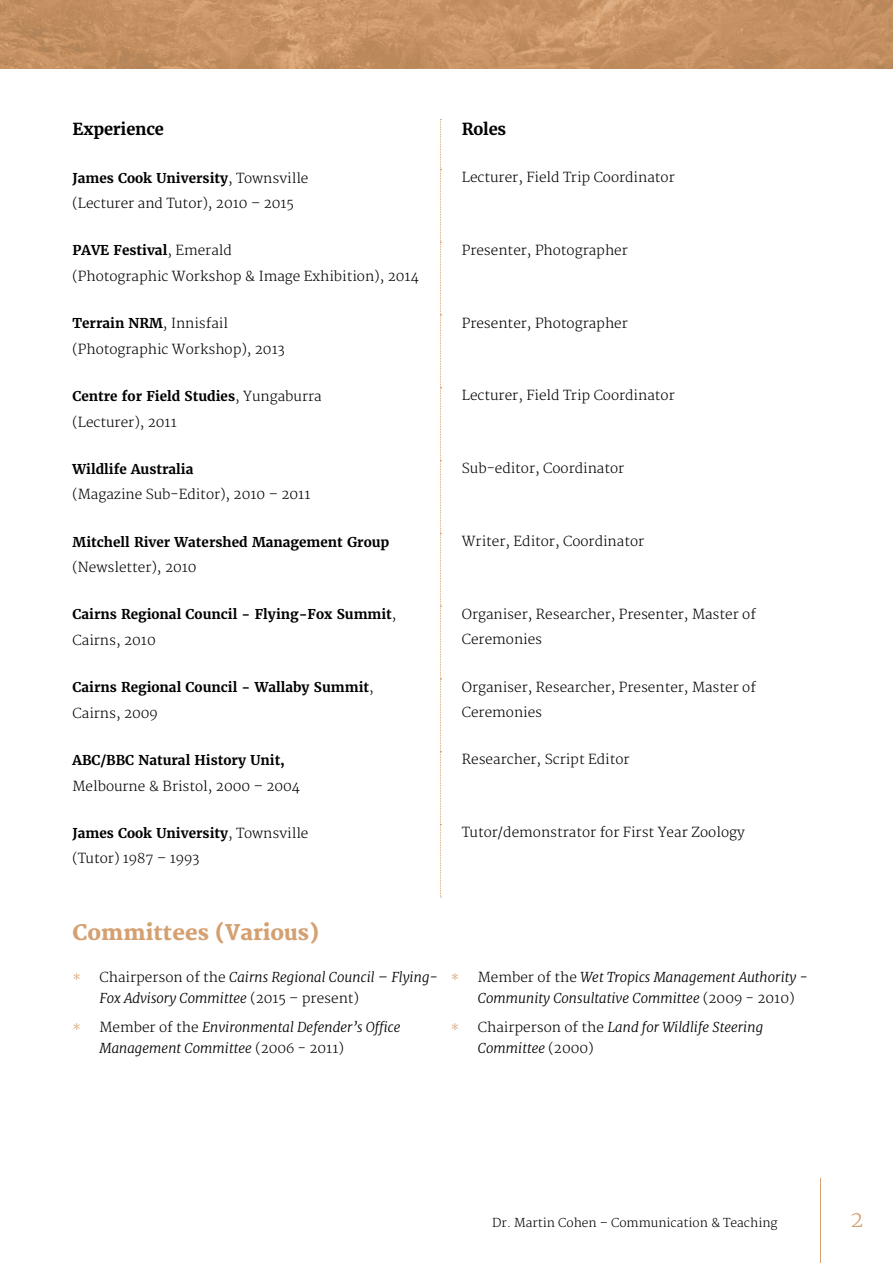
<style>
.page{position:relative;width:893px;height:1263px;background:#fff}
.page>*{position:absolute;margin:0;border:0;box-sizing:border-box;transform-origin:0 0}
.t1{font:300 22.5px "Merriweather";color:#d4a071}
.t2{font:800 21px "Merriweather";color:#d4a071}
.t3{font:700 16.5px "Merriweather";letter-spacing:-.01em;color:#000}
.t4{font:300 13.5px/25.5px "Merriweather";color:#000}
.t5{font:italic 300 13.5px/21px "Merriweather";color:#000}
.t6{font:700 13.5px/25.5px "Merriweather";color:#000}
.t7{font:300 12px "Merriweather";color:#000}
.s1{font-weight:700}
.s2{font-weight:300}
.s3{font-style:normal;color:#d4a071}
.s4{font-style:normal}
</style>
<div class="page">
<img style="left:0;top:0;width:893px;height:68px">
<hr style="left:820px;top:1178px;width:1px;height:85px;background:#d4a071">
<svg style="left:440px;top:119px;width:2px;height:778px"></svg>
<p class="t3" style="left:72px;top:119px;width:93px">Experience</p>
<p class="t3" style="left:462px;top:119px;width:46px">Roles</p>
<p class="t4" style="left:72px;top:166px;width:237px"><span class="s1">James Cook University</span>, Townsville (Lecturer and Tutor), 2010 – 2015</p>
<p class="t4" style="left:462px;top:165px;width:214px">Lecturer, Field Trip Coordinator</p>
<p class="t4" style="left:72px;top:238px;width:348px"><span class="s1">PAVE Festival</span>, Emerald<br>(Photographic Workshop &amp; Image Exhibition), 2014</p>
<p class="t4" style="left:462px;top:238px;width:168px">Presenter, Photographer</p>
<p class="t4" style="left:72px;top:311px;width:214px"><span class="s1">Terrain NRM</span>, Innisfail (Photographic Workshop), 2013</p>
<p class="t4" style="left:462px;top:311px;width:168px">Presenter, Photographer</p>
<p class="t4" style="left:72px;top:384px;width:251px"><span class="s1">Centre for Field Studies</span>, Yungaburra (Lecturer), 2011</p>
<p class="t4" style="left:462px;top:383px;width:214px">Lecturer, Field Trip Coordinator</p>
<p class="t6" style="left:72px;top:456px;width:122px">Wildlife Australia</p>
<p class="t4" style="left:72px;top:482px;width:240px">(Magazine Sub-Editor), 2010 – 2011</p>
<p class="t4" style="left:462px;top:456px;width:164px">Sub-editor, Coordinator</p>
<p class="t6" style="left:72px;top:529px;width:318px">Mitchell River Watershed Management Group</p>
<p class="t4" style="left:72px;top:555px;width:126px">(Newsletter), 2010</p>
<p class="t4" style="left:462px;top:529px;width:184px">Writer, Editor, Coordinator</p>
<p class="t6" style="left:72px;top:602px;width:325px">Cairns Regional Council - Flying-Fox Summit<span class="s2">,<br>Cairns, 2010</span></p>
<p class="t4" style="left:462px;top:602px;width:296px">Organiser, Researcher, Presenter, Master of<br>Ceremonies</p>
<p class="t6" style="left:72px;top:674px;width:303px">Cairns Regional Council - Wallaby Summit<span class="s2">,<br>Cairns, 2009</span></p>
<p class="t4" style="left:462px;top:675px;width:296px">Organiser, Researcher, Presenter, Master of<br>Ceremonies</p>
<p class="t6" style="left:72px;top:747px;width:214px">ABC/BBC Natural History Unit,</p>
<p class="t4" style="left:72px;top:773px;width:229px">Melbourne &amp; Bristol, 2000 – 2004</p>
<p class="t4" style="left:462px;top:747px;width:169px">Researcher, Script Editor</p>
<p class="t4" style="left:72px;top:821px;width:237px"><span class="s1">James Cook University</span>, Townsville (Tutor) 1987 – 1993</p>
<p class="t4" style="left:462px;top:820px;width:284px">Tutor/demonstrator for First Year Zoology</p>
<h2 class="t2" style="left:72px;top:920px;width:249px">Committees (Various)</h2>
<p class="t5" style="left:99px;top:966px;width:340px;text-indent:-27px"><span class="s3">*</span> <span class="s4">Chairperson of the</span> Cairns Regional Council – Flying-<br>Fox Advisory Committee <span class="s4">(2015 – present)</span></p>
<p class="t5" style="left:99px;top:1017px;width:302px;text-indent:-27px"><span class="s3">*</span> <span class="s4">Member of the</span> Environmental Defender’s Office<br>Management Committee <span class="s4">(2006 - 2011)</span></p>
<p class="t5" style="left:478px;top:967px;width:332px;text-indent:-27px"><span class="s3">*</span> <span class="s4">Member of the</span> Wet Tropics Management Authority -<br>Community Consultative Committee <span class="s4">(2009 - 2010)</span></p>
<p class="t5" style="left:478px;top:1017px;width:287px;text-indent:-27px"><span class="s3">*</span> <span class="s4">Chairperson of the</span> Land for Wildlife Steering<br>Committee <span class="s4">(2000)</span></p>
<p class="t7" style="left:492px;top:1215px;width:287px">Dr. Martin Cohen – Communication &amp; Teaching</p>
<h1 class="t1" style="left:850px;top:1206px;width:15px">2</h1>
</div>
